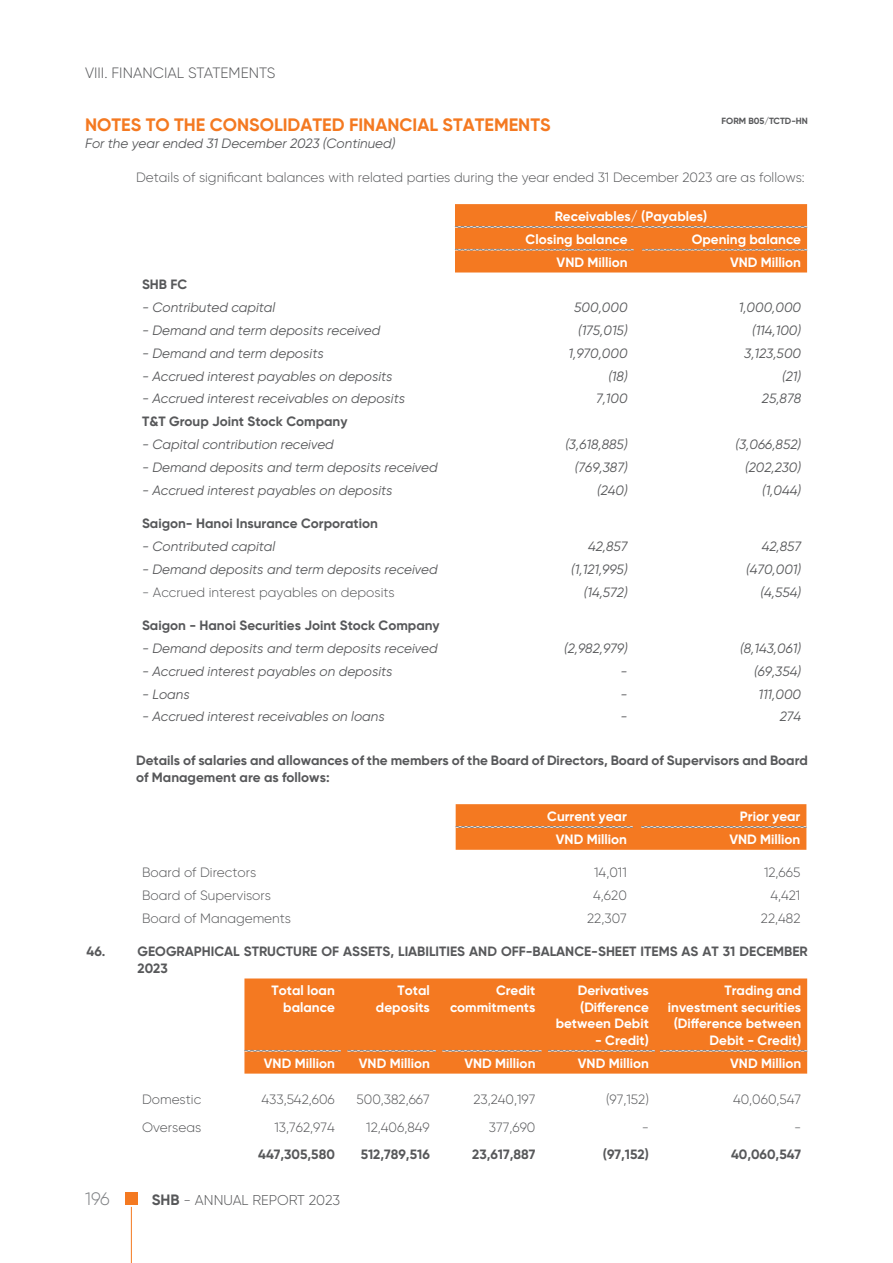
<style>
.page{position:relative;width:893px;height:1263px;background:#fff}
.page>*{position:absolute;margin:0;border:0;box-sizing:border-box;transform-origin:0 0}
.t1{font:700 18px "SVN Gilroy";color:#f47921}
.t2{font:300 18px "SVN Gilroy";color:#808285}
.t3{font:300 15px "SVN Gilroy";color:#57585a}
.t4{font:300 14.25px "SVN Gilroy";color:#57585a}
.vy_Tieu_de{font:italic 13.5px "SVN Gilroy";color:#57585a}
.vy_Tieu_de-2{font:700 13.5px/16.5px "SVN Gilroy";color:#57585a}
.vy_Tieu_de-3{font:700 13.5px/16.5px "SVN Gilroy";color:#fff;text-align:right}
.vy_Tieu_de-4{font:300 13.5px "SVN Gilroy";color:#57585a}
.t5{font:700 9px "SVN Gilroy";color:#57585a}
.s1{font-weight:700;font-size:15px}
</style>
<div class="page">
<div style="left:125px;top:1192px;width:13px;height:13px;background:#f47921"></div>
<hr style="left:131px;top:1207px;width:1px;height:56px;background:#f47921">
<svg style="left:454px;top:204px;width:354px;height:68px;background:#f07e2c"></svg>
<svg style="left:455px;top:804px;width:352px;height:46px;background:#f17d29"></svg>
<div style="left:244px;top:978px;width:563px;height:95px;background:#f47921"></div>
<svg style="left:244px;top:1049px;width:97px;height:3px"></svg>
<svg style="left:347px;top:1049px;width:89px;height:3px"></svg>
<svg style="left:442px;top:1049px;width:366px;height:3px"></svg>
<p class="t3" style="left:85px;top:63px;width:192px">VIII. FINANCIAL STATEMENTS</p>
<h1 class="t1" style="left:85px;top:112px;width:467px">NOTES TO THE CONSOLIDATED FINANCIAL STATEMENTS</h1>
<p class="vy_Tieu_de" style="left:85px;top:134px;width:312px">For the year ended 31 December 2023 (Continued)</p>
<p class="t5" style="left:722px;top:114px;width:88px">FORM B05/TCTD-HN</p>
<p class="vy_Tieu_de-4" style="left:136px;top:167px;width:670px">Details of significant balances with related parties during the year ended 31 December 2023 are as follows:</p>
<p class="vy_Tieu_de-3" style="left:555px;top:207px;width:154px">Receivables/ (Payables)</p>
<p class="vy_Tieu_de-3" style="left:526px;top:230px;width:103px">Closing balance</p>
<p class="vy_Tieu_de-3" style="left:692px;top:230px;width:111px">Opening balance</p>
<p class="vy_Tieu_de-3" style="left:557px;top:253px;width:72px">VND Million</p>
<p class="vy_Tieu_de-3" style="left:730px;top:253px;width:72px">VND Million</p>
<p class="vy_Tieu_de-2" style="left:142px;top:276px;width:47px">SHB FC</p>
<p class="vy_Tieu_de" style="left:142px;top:298px;width:135px">- Contributed capital</p>
<p class="vy_Tieu_de" style="left:574px;top:298px;width:55px">500,000</p>
<p class="vy_Tieu_de" style="left:739px;top:298px;width:64px">1,000,000</p>
<p class="vy_Tieu_de" style="left:142px;top:321px;width:240px">- Demand and term deposits received</p>
<p class="vy_Tieu_de" style="left:578px;top:321px;width:51px">(175,015)</p>
<p class="vy_Tieu_de" style="left:752px;top:321px;width:50px">(114,100)</p>
<p class="vy_Tieu_de" style="left:142px;top:343px;width:183px">- Demand and term deposits</p>
<p class="vy_Tieu_de" style="left:568px;top:343px;width:61px">1,970,000</p>
<p class="vy_Tieu_de" style="left:744px;top:343px;width:58px">3,123,500</p>
<p class="vy_Tieu_de" style="left:142px;top:366px;width:252px">- Accrued interest payables on deposits</p>
<p class="vy_Tieu_de" style="left:608px;top:366px;width:21px">(18)</p>
<p class="vy_Tieu_de" style="left:782px;top:366px;width:20px">(21)</p>
<p class="vy_Tieu_de" style="left:142px;top:389px;width:265px">- Accrued interest receivables on deposits</p>
<p class="vy_Tieu_de" style="left:596px;top:389px;width:33px">7,100</p>
<p class="vy_Tieu_de" style="left:762px;top:389px;width:41px">25,878</p>
<p class="vy_Tieu_de-2" style="left:142px;top:412px;width:207px">T&amp;T Group Joint Stock Company</p>
<p class="vy_Tieu_de" style="left:142px;top:435px;width:193px">- Capital contribution received</p>
<p class="vy_Tieu_de" style="left:565px;top:435px;width:64px">(3,618,885)</p>
<p class="vy_Tieu_de" style="left:735px;top:435px;width:67px">(3,066,852)</p>
<p class="vy_Tieu_de" style="left:142px;top:457px;width:297px">- Demand deposits and term deposits received</p>
<p class="vy_Tieu_de" style="left:575px;top:457px;width:54px">(769,387)</p>
<p class="vy_Tieu_de" style="left:745px;top:457px;width:57px">(202,230)</p>
<p class="vy_Tieu_de" style="left:142px;top:480px;width:252px">- Accrued interest payables on deposits</p>
<p class="vy_Tieu_de" style="left:597px;top:480px;width:32px">(240)</p>
<p class="vy_Tieu_de" style="left:762px;top:480px;width:40px">(1,044)</p>
<p class="vy_Tieu_de-2" style="left:142px;top:514px;width:237px">Saigon- Hanoi Insurance Corporation</p>
<p class="vy_Tieu_de" style="left:142px;top:537px;width:135px">- Contributed capital</p>
<p class="vy_Tieu_de" style="left:588px;top:537px;width:41px">42,857</p>
<p class="vy_Tieu_de" style="left:762px;top:537px;width:41px">42,857</p>
<p class="vy_Tieu_de" style="left:142px;top:559px;width:297px">- Demand deposits and term deposits received</p>
<p class="vy_Tieu_de" style="left:571px;top:559px;width:58px">(1,121,995)</p>
<p class="vy_Tieu_de" style="left:746px;top:559px;width:56px">(470,001)</p>
<p class="vy_Tieu_de-4" style="left:142px;top:582px;width:254px">- Accrued interest payables on deposits</p>
<p class="vy_Tieu_de" style="left:584px;top:582px;width:45px">(14,572)</p>
<p class="vy_Tieu_de" style="left:760px;top:582px;width:42px">(4,554)</p>
<p class="vy_Tieu_de-2" style="left:142px;top:616px;width:299px">Saigon - Hanoi Securities Joint Stock Company</p>
<p class="vy_Tieu_de" style="left:142px;top:639px;width:297px">- Demand deposits and term deposits received</p>
<p class="vy_Tieu_de" style="left:564px;top:639px;width:65px">(2,982,979)</p>
<p class="vy_Tieu_de" style="left:740px;top:639px;width:62px">(8,143,061)</p>
<p class="vy_Tieu_de" style="left:142px;top:661px;width:252px">- Accrued interest payables on deposits</p>
<p class="vy_Tieu_de" style="left:621px;top:661px;width:9px">-</p>
<p class="vy_Tieu_de" style="left:754px;top:661px;width:49px">(69,354)</p>
<p class="vy_Tieu_de" style="left:142px;top:684px;width:49px">- Loans</p>
<p class="vy_Tieu_de" style="left:621px;top:684px;width:9px">-</p>
<p class="vy_Tieu_de" style="left:758px;top:684px;width:44px">111,000</p>
<p class="vy_Tieu_de" style="left:142px;top:707px;width:244px">- Accrued interest receivables on loans</p>
<p class="vy_Tieu_de" style="left:621px;top:707px;width:9px">-</p>
<p class="vy_Tieu_de" style="left:780px;top:707px;width:23px">274</p>
<p class="vy_Tieu_de-2" style="left:136px;top:751px;width:673px">Details of salaries and allowances of the members of the Board of Directors, Board of Supervisors and Board</p>
<p class="vy_Tieu_de-2" style="left:136px;top:768px;width:195px">of Management are as follows:</p>
<p class="vy_Tieu_de-3" style="left:547px;top:807px;width:81px">Current year</p>
<p class="vy_Tieu_de-3" style="left:740px;top:807px;width:62px">Prior year</p>
<p class="vy_Tieu_de-3" style="left:556px;top:830px;width:72px">VND Million</p>
<p class="vy_Tieu_de-3" style="left:729px;top:830px;width:72px">VND Million</p>
<p class="vy_Tieu_de-4" style="left:142px;top:863px;width:116px">Board of Directors</p>
<p class="vy_Tieu_de-4" style="left:594px;top:863px;width:34px">14,011</p>
<p class="vy_Tieu_de-4" style="left:764px;top:863px;width:38px">12,665</p>
<p class="vy_Tieu_de-4" style="left:142px;top:886px;width:130px">Board of Supervisors</p>
<p class="vy_Tieu_de-4" style="left:593px;top:886px;width:35px">4,620</p>
<p class="vy_Tieu_de-4" style="left:770px;top:886px;width:32px">4,421</p>
<p class="vy_Tieu_de-4" style="left:142px;top:909px;width:151px">Board of Managements</p>
<p class="vy_Tieu_de-4" style="left:587px;top:909px;width:41px">22,307</p>
<p class="vy_Tieu_de-4" style="left:761px;top:909px;width:41px">22,482</p>
<p class="vy_Tieu_de-2" style="left:138px;top:942px;width:672px;text-indent:-51px">46. GEOGRAPHICAL STRUCTURE OF ASSETS, LIABILITIES AND OFF-BALANCE-SHEET ITEMS AS AT 31 DECEMBER<br>2023</p>
<p class="vy_Tieu_de-3" style="left:272px;top:981px;width:65px">Total loan balance</p>
<p class="vy_Tieu_de-3" style="left:376px;top:981px;width:55px">Total deposits</p>
<p class="vy_Tieu_de-3" style="left:450px;top:981px;width:87px">Credit commitments</p>
<p class="vy_Tieu_de-3" style="left:556px;top:981px;width:95px">Derivatives (Difference between Debit</p>
<p class="vy_Tieu_de-3" style="left:595px;top:1031px;width:55px">- Credit)</p>
<p class="vy_Tieu_de-3" style="left:668px;top:981px;width:135px">Trading and investment securities (Difference between<br>Debit - Credit)</p>
<p class="vy_Tieu_de-3" style="left:264px;top:1054px;width:72px">VND Million</p>
<p class="vy_Tieu_de-3" style="left:359px;top:1054px;width:72px">VND Million</p>
<p class="vy_Tieu_de-3" style="left:464px;top:1054px;width:72px">VND Million</p>
<p class="vy_Tieu_de-3" style="left:578px;top:1054px;width:72px">VND Million</p>
<p class="vy_Tieu_de-3" style="left:730px;top:1054px;width:72px">VND Million</p>
<p class="vy_Tieu_de-4" style="left:142px;top:1089px;width:61px">Domestic</p>
<p class="vy_Tieu_de-4" style="left:261px;top:1089px;width:75px">433,542,606</p>
<p class="vy_Tieu_de-4" style="left:357px;top:1089px;width:75px">500,382,667</p>
<p class="vy_Tieu_de-4" style="left:473px;top:1089px;width:64px">23,240,197</p>
<p class="vy_Tieu_de-4" style="left:606px;top:1089px;width:44px">(97,152)</p>
<p class="vy_Tieu_de-4" style="left:733px;top:1089px;width:70px">40,060,547</p>
<p class="vy_Tieu_de-4" style="left:142px;top:1117px;width:61px">Overseas</p>
<p class="vy_Tieu_de-4" style="left:274px;top:1117px;width:62px">13,762,974</p>
<p class="vy_Tieu_de-4" style="left:366px;top:1117px;width:65px">12,406,849</p>
<p class="vy_Tieu_de-4" style="left:489px;top:1117px;width:48px">377,690</p>
<p class="vy_Tieu_de-4" style="left:642px;top:1117px;width:9px">-</p>
<p class="vy_Tieu_de-4" style="left:794px;top:1117px;width:9px">-</p>
<p class="vy_Tieu_de-2" style="left:258px;top:1145px;width:78px">447,305,580</p>
<p class="vy_Tieu_de-2" style="left:361px;top:1145px;width:71px">512,789,516</p>
<p class="vy_Tieu_de-2" style="left:472px;top:1145px;width:65px">23,617,887</p>
<p class="vy_Tieu_de-2" style="left:603px;top:1145px;width:47px">(97,152)</p>
<p class="vy_Tieu_de-2" style="left:731px;top:1145px;width:72px">40,060,547</p>
<h1 class="t2" style="left:85px;top:1186px;width:26px">196</h1>
<p class="t4" style="left:152px;top:1190px;width:190px"><span class="s1">SHB</span> - ANNUAL REPORT 2023</p>
</div>
